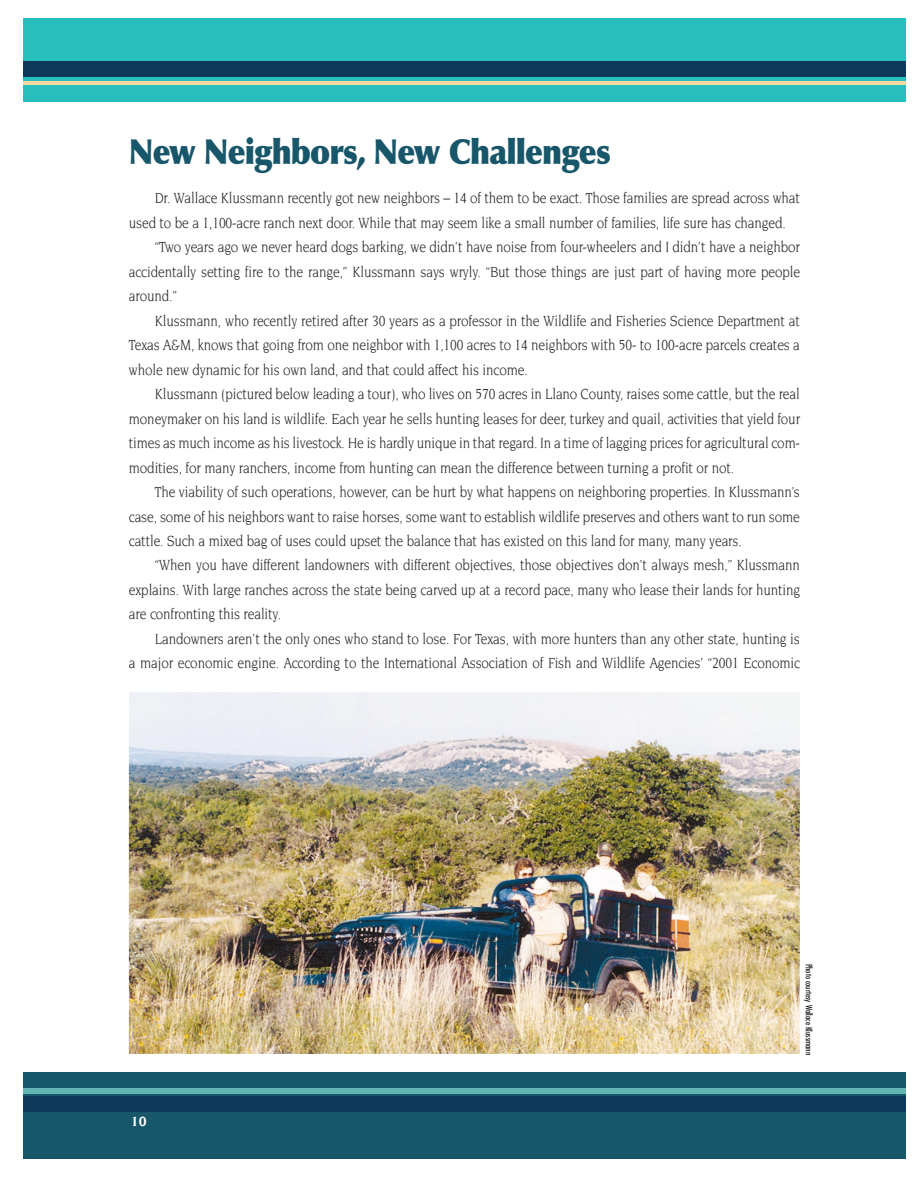
<style>
.page{position:relative;width:918px;height:1188px;background:#fff}
.page>*{position:absolute;margin:0;border:0;box-sizing:border-box;transform-origin:0 0}
.t1{font:900 34.5px "Optima";letter-spacing:-.03em;color:#18566a;scale:.9 1}
.t2{font:15.9px "Novarese";letter-spacing:-.01em;color:#231f20;scale:.85 1}
.t3{font:700 14.4px "Novarese";color:#fff}
.t4{font:condensed 8.7px "Futura";color:#231f20}
</style>
<div class="page">
<div style="left:24px;top:18px;width:881px;height:84px;background:#28bebb"></div>
<div style="left:24px;top:62px;width:881px;height:15px;background:#0e395a"></div>
<hr style="left:24px;top:81px;width:881px;height:4px;background:#f7d7a3">
<div style="left:24px;top:1072px;width:881px;height:87px;background:#18566a"></div>
<div style="left:24px;top:1097px;width:881px;height:15px;background:#0e395a"></div>
<div style="left:24px;top:1089px;width:881px;height:5px;background:#63b5b6"></div>
<img style="left:129px;top:693px;width:670px;height:360px">
<h1 class="t1" style="left:129px;top:139px;width:537px">New Neighbors, New Challenges</h1>
<p class="t2" style="left:155px;top:191px;width:761px">Dr. Wallace Klussmann recently got new neighbors – 14 of them to be exact. Those families are spread across what</p>
<p class="t2" style="left:129px;top:215px;width:774px">used to be a 1,100-acre ranch next door. While that may seem like a small number of families, life sure has changed.</p>
<p class="t2" style="left:155px;top:240px;width:761px">“Two years ago we never heard dogs barking, we didn’t have noise from four-wheelers and I didn’t have a neighbor</p>
<p class="t2" style="left:129px;top:264px;width:791px">accidentally setting fire to the range,” Klussmann says wryly. “But those things are just part of having more people</p>
<p class="t2" style="left:129px;top:289px;width:58px">around.”</p>
<p class="t2" style="left:155px;top:313px;width:761px">Klussmann, who recently retired after 30 years as a professor in the Wildlife and Fisheries Science Department at</p>
<p class="t2" style="left:129px;top:338px;width:791px">Texas A&amp;M, knows that going from one neighbor with 1,100 acres to 14 neighbors with 50- to 100-acre parcels creates a</p>
<p class="t2" style="left:129px;top:362px;width:471px">whole new dynamic for his own land, and that could affect his income.</p>
<p class="t2" style="left:155px;top:387px;width:760px">Klussmann (pictured below leading a tour), who lives on 570 acres in Llano County, raises some cattle, but the real</p>
<p class="t2" style="left:129px;top:411px;width:791px">moneymaker on his land is wildlife. Each year he sells hunting leases for deer, turkey and quail, activities that yield four</p>
<p class="t2" style="left:129px;top:436px;width:791px">times as much income as his livestock. He is hardly unique in that regard. In a time of lagging prices for agricultural com-</p>
<p class="t2" style="left:129px;top:460px;width:714px">modities, for many ranchers, income from hunting can mean the difference between turning a profit or not.</p>
<p class="t2" style="left:155px;top:485px;width:760px">The viability of such operations, however, can be hurt by what happens on neighboring properties. In Klussmann’s</p>
<p class="t2" style="left:129px;top:509px;width:791px">case, some of his neighbors want to raise horses, some want to establish wildlife preserves and others want to run some</p>
<p class="t2" style="left:129px;top:534px;width:723px">cattle. Such a mixed bag of uses could upset the balance that has existed on this land for many, many years.</p>
<p class="t2" style="left:155px;top:558px;width:761px">“When you have different landowners with different objectives, those objectives don’t always mesh,” Klussmann</p>
<p class="t2" style="left:129px;top:583px;width:791px">explains. With large ranches across the state being carved up at a record pace, many who lease their lands for hunting</p>
<p class="t2" style="left:129px;top:607px;width:181px">are confronting this reality.</p>
<p class="t2" style="left:155px;top:632px;width:760px">Landowners aren’t the only ones who stand to lose. For Texas, with more hunters than any other state, hunting is</p>
<p class="t2" style="left:129px;top:656px;width:791px">a major economic engine. According to the International Association of Fish and Wildlife Agencies’ “2001 Economic</p>
<p class="t3" style="left:131px;top:1116px;width:18px">10</p>
<p class="t4" style="left:813px;top:964px;width:93px;rotate:90deg">Photo courtesy Wallace Klussmann</p>
</div>
